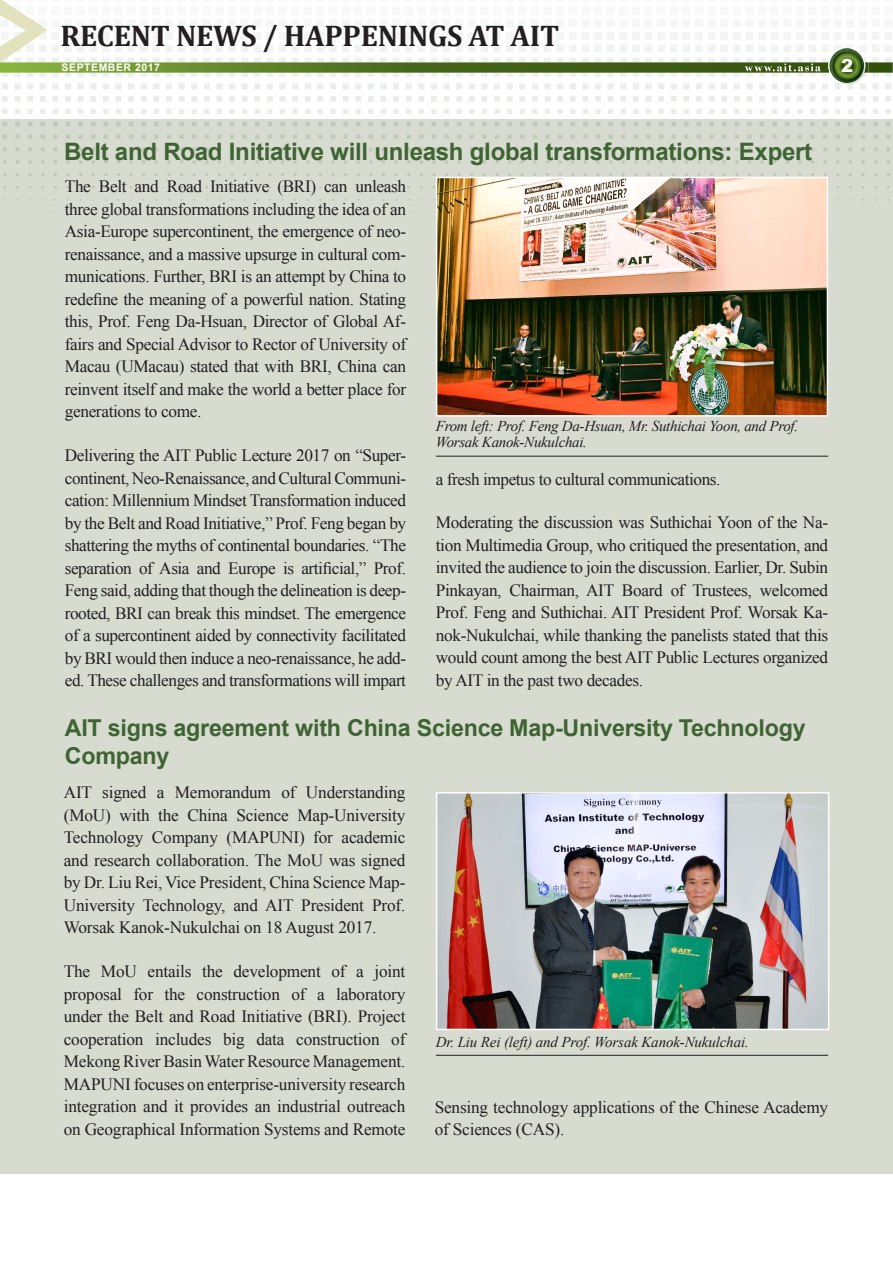
<style>
.page{position:relative;width:893px;height:1263px;background:#fff}
.page>*{position:absolute;margin:0;border:0;box-sizing:border-box;transform-origin:0 0}
.t1{font:700 30px "Cambria";letter-spacing:-.01em;color:#231f20}
.t2{font:700 24px "Arial";letter-spacing:-.01em;color:#3f6433}
.t3{font:700 23.25px/28.5px "Arial";letter-spacing:-.01em;color:#3f6433}
.t4{font:900 18px "Arial";color:#fff}
.body{font:17.25px/22.5px "Times New Roman";letter-spacing:-.02em;color:#231f20;text-align:justify}
.t5{font:italic 15px/16.5px "Times New Roman";letter-spacing:-.02em;color:#231f20}
.t6{font:700 10.5px "Arial";letter-spacing:.05em;color:#fff}
</style>
<div class="page">
<img style="left:835px;top:84px;width:31px;height:3px">
<svg style="left:0;top:0;width:893px;height:84px"></svg>
<div style="left:0;top:119px;width:893px;height:1055px;background:#d7dbd0"></div>
<hr style="left:436px;top:1055px;width:392px;height:1px;background:#231f20">
<hr style="left:436px;top:456px;width:392px;height:1px;background:#231f20">
<img style="left:439px;top:180px;width:386px;height:234px">
<div style="left:436px;top:177px;width:392px;height:240px;border:2px solid #fff"></div>
<img style="left:439px;top:795px;width:387px;height:232px">
<div style="left:436px;top:792px;width:393px;height:238px;border:2px solid #fff"></div>
<p class="t1" style="left:61px;top:15px;width:500px">RECENT NEWS / HAPPENINGS AT AIT</p>
<p class="t6" style="left:62px;top:61px;width:100px">SEPTEMBER 2017</p>
<p class="t4" style="left:841px;top:52px;width:14px">2</p>
<p class="t2" style="left:64px;top:135px;width:750px">Belt and Road Initiative will unleash global transformations: Expert</p>
<p class="body" style="left:65px;top:175px;width:343px">The Belt and Road Initiative (BRI) can unleash three global transformations including the idea of an Asia-Europe supercontinent, the emergence of neo&shy;renaissance, and a massive upsurge in cultural com&shy;munications. Further, BRI is an attempt by China to redefine the meaning of a powerful nation. Stating this, Prof. Feng Da-Hsuan, Director of Global Af&shy;fairs and Special Advisor to Rector of University of Macau (UMacau) stated that with BRI, China can reinvent itself and make the world a better place for generations to come.</p>
<p class="body" style="left:65px;top:444px;width:343px">Delivering the AIT Public Lecture 2017 on “Super&shy;continent, Neo-Renaissance, and Cultural Communi&shy;cation: Millennium Mindset Transformation induced by the Belt and Road Initiative,” Prof. Feng began by shattering the myths of continental boundaries. “The separation of Asia and Europe is artificial,” Prof.<br>Feng said, adding that though the delineation is deep&shy;rooted, BRI can break this mindset. The emergence of a supercontinent aided by connectivity facilitated by BRI would then induce a neo-renaissance, he add&shy;ed. These challenges and transformations will impart</p>
<p class="t5" style="left:436px;top:417px;width:364px">From left: Prof. Feng Da-Hsuan, Mr. Suthichai Yoon, and Prof.<br>Worsak Kanok-Nukulchai.</p>
<p class="body" style="left:436px;top:467px;width:286px">a fresh impetus to cultural communications.</p>
<p class="body" style="left:436px;top:511px;width:394px">Moderating the discussion was Suthichai Yoon of the Na&shy;tion Multimedia Group, who critiqued the presentation, and invited the audience to join the discussion. Earlier, Dr. Subin Pinkayan, Chairman, AIT Board of Trustees, welcomed Prof. Feng and Suthichai. AIT President Prof. Worsak Ka&shy;nok-Nukulchai, while thanking the panelists stated that this would count among the best AIT Public Lectures organized by AIT in the past two decades.</p>
<p class="t3" style="left:65px;top:714px;width:742px">AIT signs agreement with China Science Map-University Technology<br>Company</p>
<p class="body" style="left:64px;top:781px;width:343px">AIT signed a Memorandum of Understanding (MoU) with the China Science Map-University Technology Company (MAPUNI) for academic and research collaboration. The MoU was signed by Dr. Liu Rei, Vice President, China Science Map-University Technology, and AIT President Prof.<br>Worsak Kanok-Nukulchai on 18 August 2017.</p>
<p class="body" style="left:64px;top:960px;width:343px">The MoU entails the development of a joint proposal for the construction of a laboratory under the Belt and Road Initiative (BRI). Project cooperation includes big data construction of Mekong River Basin Water Resource Management.<br>MAPUNI focuses on enterprise-university research integration and it provides an industrial outreach on Geographical Information Systems and Remote</p>
<p class="t5" style="left:436px;top:1033px;width:314px">Dr. Liu Rei (left) and Prof. Worsak Kanok-Nukulchai.</p>
<p class="body" style="left:435px;top:1095px;width:395px">Sensing technology applications of the Chinese Academy of Sciences (CAS).</p>
</div>
